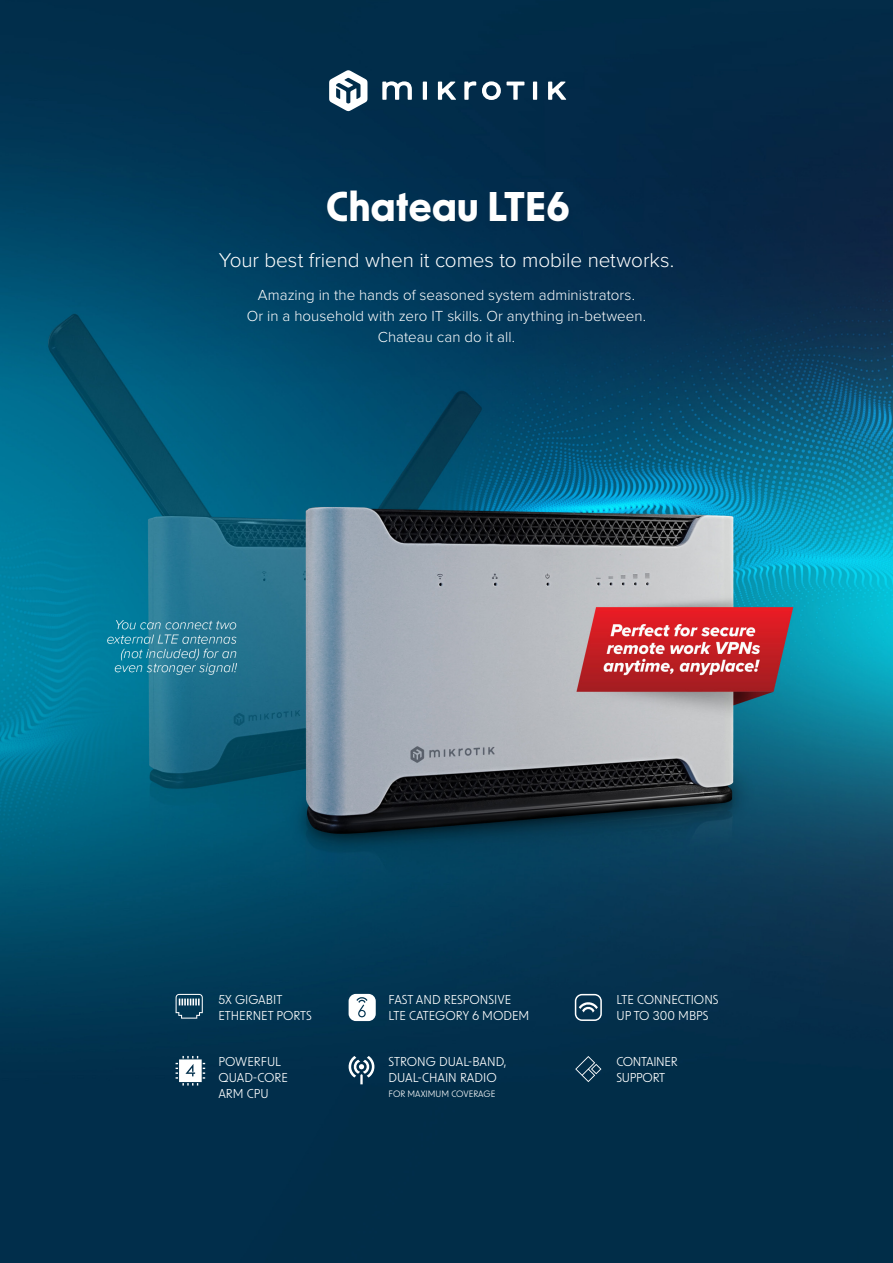
<style>
.page{position:relative;width:893px;height:1263px;background:#fff}
.page>*{position:absolute;margin:0;border:0;box-sizing:border-box;transform-origin:0 0}
.t1{font:700 39.45px "New Order";letter-spacing:-.01em;color:#fff}
.Teksts{font:300 20.7px "Proxima Nova";letter-spacing:-.005em;color:#fff}
.Teksts-2{font:300 15.15px "Proxima Nova";letter-spacing:.005em;color:#fff}
.Teksts-3{font:12.3px "New Order";color:#fff}
.Teksts-4{font:12.3px "New Order";letter-spacing:-.025em;color:#fff}
.Teksts-5{font:8.85px "New Order";color:#fff}
</style>
<div class="page">
<img style="left:0;top:0;width:893px;height:1263px">
<div style="left:321px;top:188px;width:254px;height:44px;background:#022f4e"></div>
<svg style="left:382px;top:81px;width:184px;height:19px"></svg>
<svg style="left:329px;top:70px;width:38px;height:41px"></svg>
<svg style="left:575px;top:1056px;width:26px;height:26px"></svg>
<svg style="left:176px;top:994px;width:27px;height:25px"></svg>
<svg style="left:349px;top:994px;width:27px;height:27px"></svg>
<svg style="left:575px;top:994px;width:27px;height:27px"></svg>
<svg style="left:347px;top:1056px;width:29px;height:28px"></svg>
<svg style="left:176px;top:1056px;width:29px;height:29px"></svg>
<p class="t1" style="left:326px;top:180px;width:245px">Chateau LTE6</p>
<p class="Teksts" style="left:219px;top:245px;width:457px">Your best friend when it comes to mobile networks.</p>
<p class="Teksts-2" style="left:258px;top:283px;width:379px">Amazing in the hands of seasoned system administrators.</p>
<p class="Teksts-2" style="left:247px;top:304px;width:401px">Or in a household with zero IT skills. Or anything in-between.</p>
<p class="Teksts-2" style="left:378px;top:325px;width:139px">Chateau can do it all.</p>
<p class="Teksts-3" style="left:218px;top:991px;width:65px">5X GIGABIT</p>
<p class="Teksts-3" style="left:218px;top:1007px;width:95px">ETHERNET PORTS</p>
<p class="Teksts-3" style="left:218px;top:1053px;width:64px">POWERFUL</p>
<p class="Teksts-3" style="left:218px;top:1069px;width:71px">QUAD-CORE</p>
<p class="Teksts-3" style="left:218px;top:1085px;width:52px">ARM CPU</p>
<p class="Teksts-3" style="left:389px;top:991px;width:124px">FAST AND RESPONSIVE</p>
<p class="Teksts-3" style="left:389px;top:1007px;width:142px">LTE CATEGORY 6 MODEM</p>
<p class="Teksts-3" style="left:389px;top:1053px;width:119px">STRONG DUAL-BAND,</p>
<p class="Teksts-3" style="left:389px;top:1069px;width:110px">DUAL-CHAIN RADIO</p>
<p class="Teksts-5" style="left:389px;top:1088px;width:108px">FOR MAXIMUM COVERAGE</p>
<p class="Teksts-3" style="left:617px;top:991px;width:104px">LTE CONNECTIONS</p>
<p class="Teksts-3" style="left:617px;top:1007px;width:94px">UP TO 300 MBPS</p>
<p class="Teksts-4" style="left:617px;top:1053px;width:63px">CONTAINER</p>
<p class="Teksts-4" style="left:617px;top:1069px;width:50px">SUPPORT</p>
</div>
